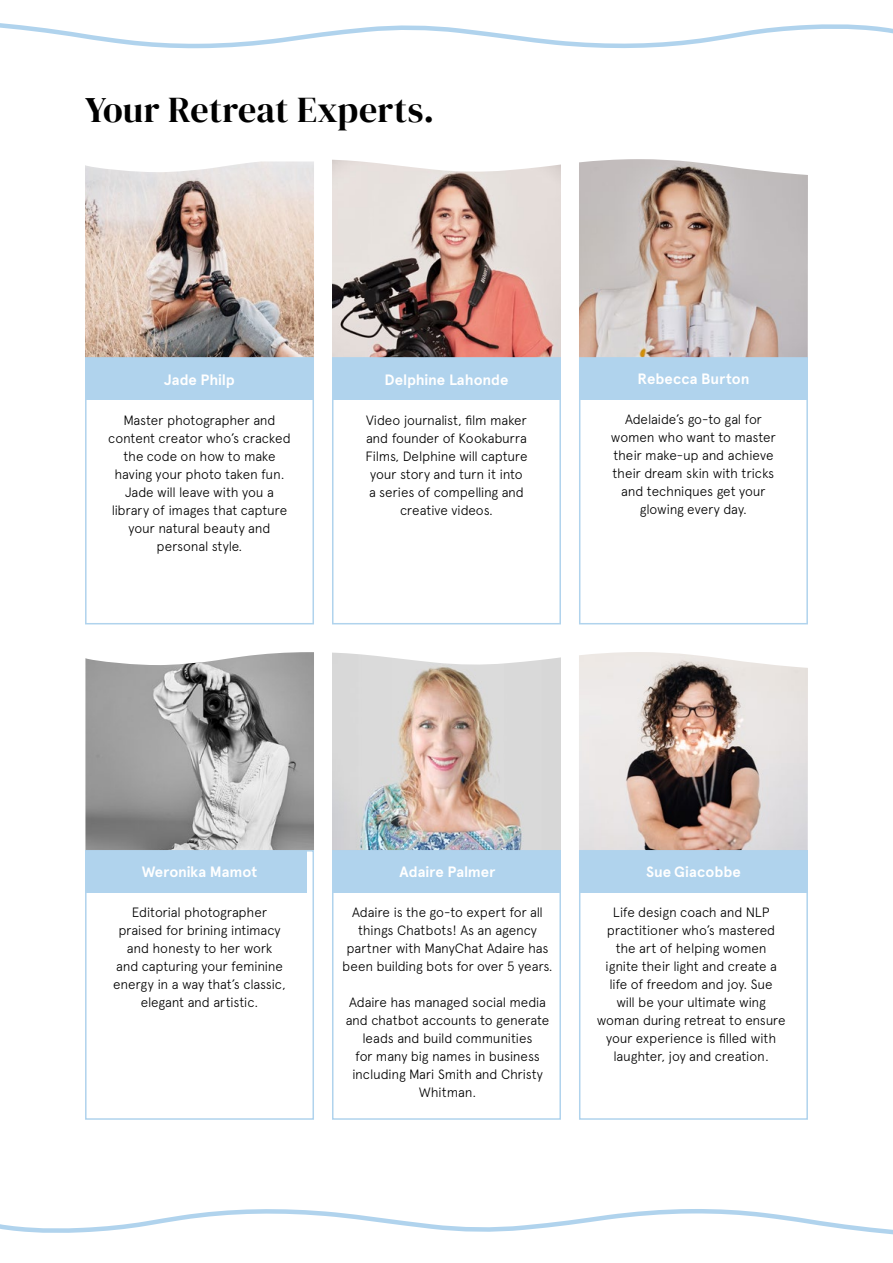
<style>
.page{position:relative;width:893px;height:1263px;background:#fff}
.page>*{position:absolute;margin:0;border:0;box-sizing:border-box;transform-origin:0 0}
.t1{font:36px "DM Serif Display";letter-spacing:.01em;color:#000}
.t2{font:700 15px "Apercu";letter-spacing:-.005em;color:#fff}
.t3{font:300 13.5px/18px "Apercu";letter-spacing:-.015em;color:#000;text-align:center}
</style>
<div class="page">
<div style="left:85px;top:357px;width:229px;height:42px;background:#b0d3ed"></div>
<div style="left:85px;top:357px;width:229px;height:267px;border:2px solid #b0d3ed"></div>
<div style="left:85px;top:850px;width:222px;height:42px;background:#b0d3ed"></div>
<div style="left:85px;top:850px;width:229px;height:270px;border:2px solid #b0d3ed"></div>
<div style="left:332px;top:357px;width:229px;height:42px;background:#b0d3ed"></div>
<div style="left:332px;top:357px;width:229px;height:267px;border:2px solid #b0d3ed"></div>
<div style="left:332px;top:850px;width:229px;height:42px;background:#b0d3ed"></div>
<div style="left:332px;top:850px;width:229px;height:270px;border:2px solid #b0d3ed"></div>
<div style="left:579px;top:357px;width:229px;height:42px;background:#b0d3ed"></div>
<div style="left:579px;top:357px;width:229px;height:267px;border:2px solid #b0d3ed"></div>
<div style="left:579px;top:850px;width:229px;height:42px;background:#b0d3ed"></div>
<div style="left:579px;top:850px;width:229px;height:270px;border:2px solid #b0d3ed"></div>
<svg style="left:0;top:23px;width:893px;height:26px"></svg>
<svg style="left:0;top:1209px;width:893px;height:26px"></svg>
<img style="left:85px;top:161px;width:229px;height:196px">
<img style="left:579px;top:159px;width:229px;height:198px">
<img style="left:332px;top:160px;width:229px;height:197px">
<img style="left:579px;top:652px;width:229px;height:198px">
<img style="left:332px;top:653px;width:229px;height:197px">
<img style="left:85px;top:652px;width:229px;height:198px">
<h1 class="t1" style="left:85px;top:89px;width:351px">Your Retreat Experts.</h1>
<p class="t2" style="left:164px;top:371px;width:72px">Jade Philp</p>
<p class="t3" style="left:108px;top:411px;width:184px">Master photographer and content creator who’s cracked the code on how to make having your photo taken fun.<br>Jade will leave with you a library of images that capture your natural beauty and personal style.</p>
<p class="t2" style="left:384px;top:371px;width:125px">Delphine Lahonde</p>
<p class="t3" style="left:365px;top:411px;width:164px">Video journalist, film maker and founder of Kookaburra<br>Films, Delphine will capture your story and turn it into a series of compelling and creative videos.</p>
<p class="t2" style="left:637px;top:369px;width:114px">Rebecca Burton</p>
<p class="t3" style="left:611px;top:410px;width:166px">Adelaide’s go-to gal for women who want to master their make-up and achieve their dream skin with tricks and techniques get your glowing every day.</p>
<p class="t2" style="left:142px;top:863px;width:117px">Weronika Mamot</p>
<p class="t2" style="left:400px;top:863px;width:97px">Adaire Palmer</p>
<p class="t3" style="left:113px;top:903px;width:174px">Editorial photographer praised for brining intimacy and honesty to her work<br>and capturing your feminine energy in a way that’s classic, elegant and artistic.</p>
<p class="t3" style="left:342px;top:903px;width:212px">Adaire is the go-to expert for all things Chatbots! As an agency partner with ManyChat Adaire has been building bots for over 5 years.</p>
<p class="t3" style="left:346px;top:993px;width:205px">Adaire has managed social media and chatbot accounts to generate leads and build communities<br>for many big names in business including Mari Smith and Christy<br>Whitman.</p>
<p class="t2" style="left:646px;top:863px;width:96px">Sue Giacobbe</p>
<p class="t3" style="left:597px;top:903px;width:190px">Life design coach and NLP practitioner who’s mastered the art of helping women<br>ignite their light and create a life of freedom and joy. Sue<br>will be your ultimate wing woman during retreat to ensure your experience is filled with laughter, joy and creation.</p>
</div>
